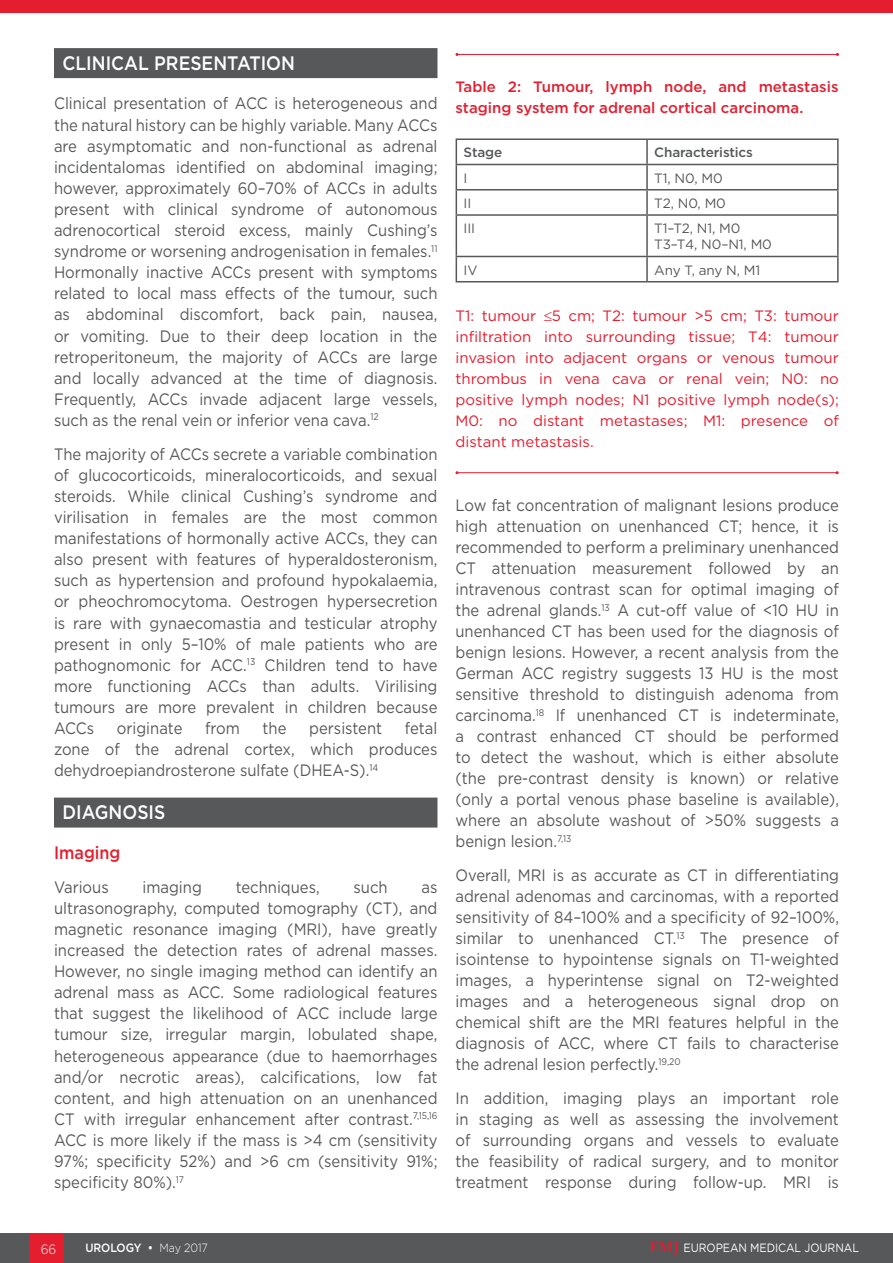
<style>
.page{position:relative;width:893px;height:1263px;background:#fff}
.page>*{position:absolute;margin:0;border:0;box-sizing:border-box;transform-origin:0 0}
._8__Heading_1{font:500 19.5px "Gotham";color:#fff;scale:.9 1}
._9__Heading_2{font:500 18px "Gotham";color:#e41d2f;scale:.9 1}
._11__Main_text{font:16.5px/21.1px "Gotham";color:#57585a;text-align:justify;scale:.9 1}
._12_b_Figure___Table{font:15px/21px "Gotham";color:#e41d2f;text-align:justify}
._12_a_Figure___Table{font:500 15px/21px "Gotham";color:#e41d2f}
.t1{font:13.5px "Gotham";letter-spacing:-.01em;color:#57585a}
.t2{font:500 13.5px "Gotham";letter-spacing:-.01em;color:#57585a}
.t3{font:300 13.5px "Gotham";color:#fff;scale:.9 1}
.t4{font:12px "Gotham";letter-spacing:-.005em;color:#fff;scale:.9 1}
.t5{font:500 12px "Gotham";letter-spacing:-.005em;color:#fff;scale:.9 1}
.s1{font-weight:300}
.s2{font-family:"Palatino Linotype";font-weight:700;font-size:15px;color:#e41d2f}
</style>
<div class="page">
<div style="left:0;top:1233px;width:893px;height:30px;background:#57585a"></div>
<div style="left:30px;top:1233px;width:34px;height:30px;background:#e41d2f"></div>
<div style="left:54px;top:48px;width:383px;height:30px;background:#57585a"></div>
<div style="left:54px;top:797px;width:383px;height:30px;background:#57585a"></div>
<div style="left:0;top:0;width:893px;height:12px;background:#e41d2f"></div>
<hr style="left:457px;top:54px;width:380px;height:1px;background:#e41d2f">
<hr style="left:457px;top:472px;width:380px;height:1px;background:#e41d2f">
<hr style="left:456px;top:138px;width:191px;height:2px;background:#57585a">
<hr style="left:647px;top:138px;width:192px;height:2px;background:#57585a">
<hr style="left:646px;top:140px;width:2px;height:24px;background:#57585a">
<hr style="left:837px;top:140px;width:2px;height:24px;background:#57585a">
<hr style="left:456px;top:164px;width:191px;height:1px;background:#57585a">
<hr style="left:647px;top:164px;width:192px;height:1px;background:#57585a">
<hr style="left:646px;top:165px;width:2px;height:24px;background:#57585a">
<hr style="left:837px;top:165px;width:2px;height:24px;background:#57585a">
<hr style="left:456px;top:189px;width:191px;height:1px;background:#57585a">
<svg style="left:456px;top:140px;width:1px;height:74px"></svg>
<hr style="left:647px;top:189px;width:192px;height:1px;background:#57585a">
<hr style="left:646px;top:190px;width:2px;height:24px;background:#57585a">
<hr style="left:837px;top:190px;width:2px;height:24px;background:#57585a">
<hr style="left:456px;top:214px;width:191px;height:2px;background:#57585a">
<hr style="left:456px;top:216px;width:1px;height:40px;background:#57585a">
<hr style="left:647px;top:214px;width:192px;height:2px;background:#57585a">
<hr style="left:646px;top:216px;width:2px;height:40px;background:#57585a">
<hr style="left:837px;top:216px;width:2px;height:40px;background:#57585a">
<hr style="left:456px;top:256px;width:191px;height:1px;background:#57585a">
<svg style="left:456px;top:257px;width:1px;height:24px"></svg>
<hr style="left:647px;top:256px;width:192px;height:1px;background:#57585a">
<hr style="left:646px;top:257px;width:2px;height:24px;background:#57585a">
<hr style="left:837px;top:257px;width:2px;height:24px;background:#57585a">
<hr style="left:456px;top:281px;width:191px;height:1px;background:#57585a">
<hr style="left:647px;top:281px;width:192px;height:1px;background:#57585a">
<p class="_8__Heading_1" style="left:63px;top:50px;width:260px">CLINICAL PRESENTATION</p>
<p class="_11__Main_text" style="left:54px;top:93px;width:428px">Clinical presentation of ACC is heterogeneous and the natural history can be highly variable. Many ACCs are asymptomatic and non-functional as adrenal incidentalomas identified on abdominal imaging; however, approximately 60–70% of ACCs in adults present with clinical syndrome of autonomous adrenocortical steroid excess, mainly Cushing’s syndrome or worsening androgenisation in females.<sup>11<br></sup>Hormonally inactive ACCs present with symptoms related to local mass effects of the tumour, such as abdominal discomfort, back pain, nausea, or vomiting. Due to their deep location in the retroperitoneum, the majority of ACCs are large and locally advanced at the time of diagnosis.<br>Frequently, ACCs invade adjacent large vessels, such as the renal vein or inferior vena cava.<sup>12</sup></p>
<p class="_11__Main_text" style="left:54px;top:443px;width:428px">The majority of ACCs secrete a variable combination of glucocorticoids, mineralocorticoids, and sexual steroids. While clinical Cushing’s syndrome and virilisation in females are the most common manifestations of hormonally active ACCs, they can also present with features of hyperaldosteronism, such as hypertension and profound hypokalaemia, or pheochromocytoma. Oestrogen hypersecretion is rare with gynaecomastia and testicular atrophy present in only 5–10% of male patients who are pathognomonic for ACC.<sup>13</sup> Children tend to have more functioning ACCs than adults. Virilising tumours are more prevalent in children because ACCs</p>
<p class="_11__Main_text" style="left:54px;top:717px;width:428px;text-indent:351px">fetal zone of the adrenal cortex, which produces dehydroepiandrosterone sulfate (DHEA-S).<sup>14</sup></p>
<p class="_8__Heading_1" style="left:63px;top:799px;width:116px">DIAGNOSIS</p>
<p class="_9__Heading_2" style="left:54px;top:841px;width:75px">Imaging</p>
<p class="_11__Main_text" style="left:54px;top:876px;width:62px">Various</p>
<p class="_11__Main_text" style="left:143px;top:876px;width:67px">imaging</p>
<p class="_11__Main_text" style="left:236px;top:876px;width:95px">techniques,</p>
<p class="_11__Main_text" style="left:354px;top:876px;width:39px">such</p>
<p class="_11__Main_text" style="left:117px;top:717px;width:74px">originate</p>
<p class="_11__Main_text" style="left:205px;top:717px;width:40px">from</p>
<p class="_11__Main_text" style="left:263px;top:717px;width:28px">the</p>
<p class="_11__Main_text" style="left:309px;top:717px;width:83px">persistent</p>
<p class="_11__Main_text" style="left:54px;top:876px;width:428px;text-indent:367px">as ultrasonography, computed tomography (CT), and magnetic resonance imaging (MRI), have greatly increased the detection rates of adrenal masses.<br>However, no single imaging method can identify an adrenal mass as ACC. Some radiological features that suggest the likelihood of ACC include large tumour size, irregular margin, lobulated shape, heterogeneous appearance (due to haemorrhages and/or necrotic areas), calcifications, low fat content, and high attenuation on an unenhanced CT with irregular enhancement after contrast.<sup>7,15,16<br></sup>ACC is more likely if the mass is &gt;4 cm (sensitivity 97%; specificity 52%) and &gt;6 cm (sensitivity 91%; specificity 80%).<sup>17</sup></p>
<p class="_12_a_Figure___Table" style="left:456px;top:76px;width:384px">Table 2: Tumour, lymph node, and metastasis staging system for adrenal cortical carcinoma.</p>
<p class="t2" style="left:464px;top:144px;width:40px">Stage</p>
<p class="t2" style="left:654px;top:144px;width:100px">Characteristics</p>
<p class="t1" style="left:464px;top:169px;width:5px">I</p>
<p class="t1" style="left:654px;top:169px;width:70px">T1, N0, M0</p>
<p class="t1" style="left:464px;top:194px;width:9px">II</p>
<p class="t1" style="left:654px;top:194px;width:73px">T2, N0, M0</p>
<p class="t1" style="left:464px;top:220px;width:13px">III</p>
<p class="t1" style="left:654px;top:220px;width:88px">T1–T2, N1, M0</p>
<p class="t1" style="left:654px;top:236px;width:119px">T3–T4, N0–N1, M0</p>
<p class="t1" style="left:464px;top:261px;width:15px">IV</p>
<p class="t1" style="left:654px;top:261px;width:108px">Any T, any N, M1</p>
<p class="_12_b_Figure___Table" style="left:455px;top:305px;width:385px">T1: tumour ≤5 cm; T2: tumour &gt;5 cm; T3: tumour infiltration into surrounding tissue; T4: tumour invasion into adjacent organs or venous tumour thrombus in vena cava or renal vein; N0: no positive lymph nodes; N1 positive lymph node(s); M0: no distant metastases; M1: presence of distant metastasis.</p>
<p class="_11__Main_text" style="left:455px;top:494px;width:428px">Low fat concentration of malignant lesions produce high attenuation on unenhanced CT; hence, it is recommended to perform a preliminary unenhanced CT attenuation measurement followed by an intravenous contrast scan for optimal imaging of the adrenal glands.<sup>13</sup> A cut-off value of &lt;10 HU in unenhanced CT has been used for the diagnosis of benign lesions. However, a recent analysis from the German ACC registry suggests 13 HU is the most sensitive threshold to distinguish adenoma from carcinoma.<sup>18</sup> If unenhanced CT is indeterminate, a contrast enhanced CT should be performed to detect the washout, which is either absolute (the pre-contrast density is known) or relative (only a portal venous phase baseline is available), where an absolute washout of &gt;50% suggests a benign lesion.<sup>7,13</sup></p>
<p class="_11__Main_text" style="left:455px;top:864px;width:428px">Overall, MRI is as accurate as CT in differentiating adrenal adenomas and carcinomas, with a reported sensitivity of 84–100% and a specificity of 92–100%, similar to unenhanced CT.<sup>13</sup> The presence of isointense to hypointense signals on T1-weighted images, a hyperintense signal on T2-weighted images and a heterogeneous signal drop on chemical shift are the MRI features helpful in the diagnosis of ACC, where CT fails to characterise the adrenal lesion perfectly.<sup>19,20</sup></p>
<p class="_11__Main_text" style="left:455px;top:1087px;width:428px">In addition, imaging plays an important role in staging as well as assessing the involvement of surrounding organs and vessels to evaluate the feasibility of radical surgery, and to monitor treatment response during follow-up. MRI is</p>
<p class="t3" style="left:41px;top:1240px;width:19px">66</p>
<p class="t5" style="left:85px;top:1240px;width:138px">UROLOGY • <span class="s1">May 2017</span></p>
<p class="t4" style="left:650px;top:1240px;width:234px"><span class="s2">EMJ</span> EUROPEAN MEDICAL JOURNAL</p>
</div>
